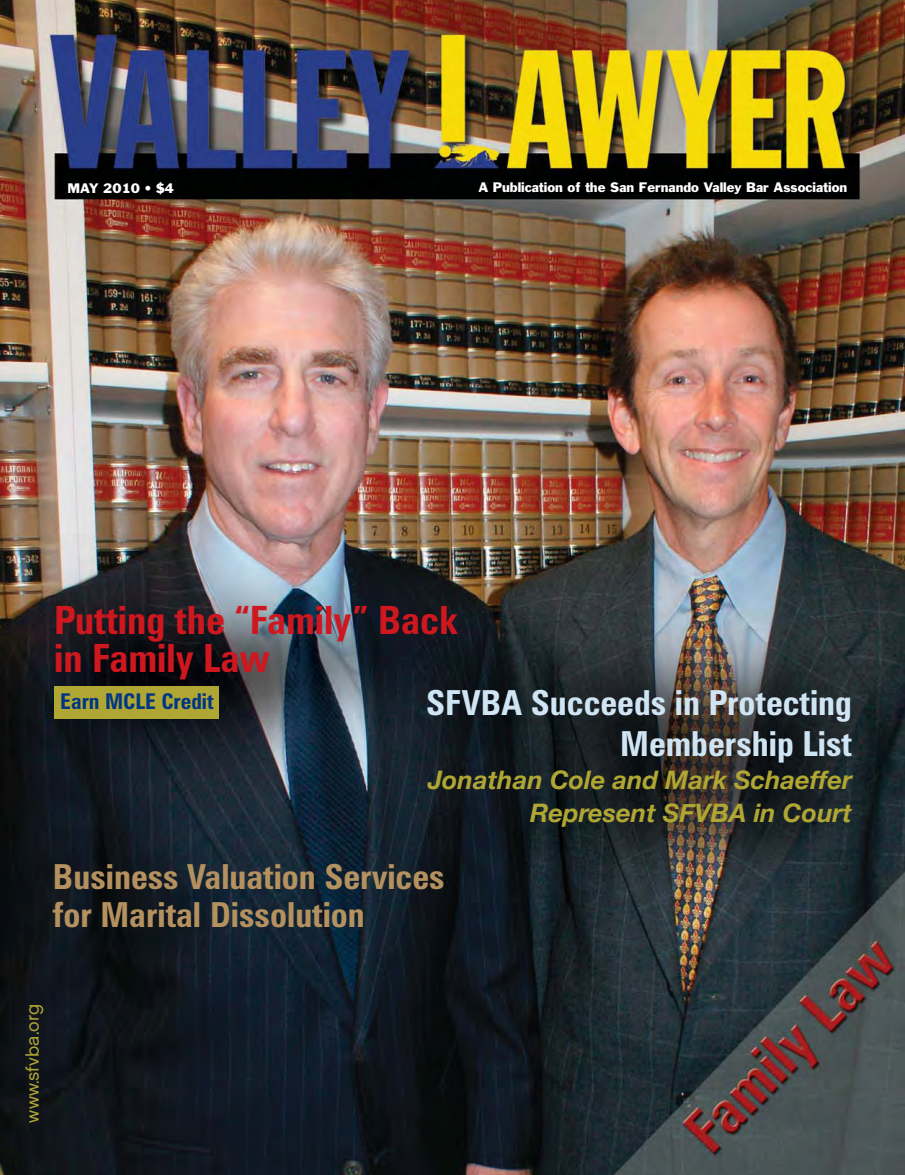
<style>
.page{position:relative;width:905px;height:1175px;background:#fff}
.page>*{position:absolute;margin:0;border:0;box-sizing:border-box;transform-origin:0 0}
.t1{font:700 condensed 39px/37.5px "Zurich BT";color:#cf171f}
.t2{font:700 condensed 34.5px/37.5px "Zurich BT";color:#b4915e}
.t3{font:700 condensed 34.5px/40.5px "Zurich BT";color:#d0e5f4;text-align:right}
.t4{font:italic 700 25.5px/33px "Helvetica Neue";color:#afa634;text-align:right}
.t5{font:700 condensed 21.75px "Zurich BT";color:#003682}
.t6{font:18px "Chalet London Nineteen Sixty";color:#afa634}
.t7{font:12.75px "Franklin Gothic";color:#fff}
</style>
<div class="page">
<img style="left:0;top:0;width:904px;height:1174px">
<div style="left:54px;top:686px;width:164px;height:32px;background:#afa634"></div>
<p class="t7" style="left:67px;top:183px;width:108px">MAY 2010 • $4</p>
<p class="t7" style="left:478px;top:182px;width:370px">A Publication of the San Fernando Valley Bar Association</p>
<h1 class="t1" style="left:54px;top:606px;width:405px">Putting the “Family” Back in Family Law</h1>
<h3 class="t5" style="left:60px;top:693px;width:155px">Earn MCLE Credit</h3>
<h2 class="t3" style="left:426px;top:686px;width:427px">SFVBA Succeeds in Protecting<br>Membership List</h2>
<h3 class="t4" style="left:428px;top:762px;width:425px">Jonathan Cole and Mark Schaeffer<br>Represent SFVBA in Court</h3>
<h2 class="t2" style="left:53px;top:862px;width:393px">Business Valuation Services for Marital Dissolution</h2>
<h3 class="t6" style="left:24px;top:1122px;width:120px;rotate:-90deg">www.sfvba.org</h3>
</div>
